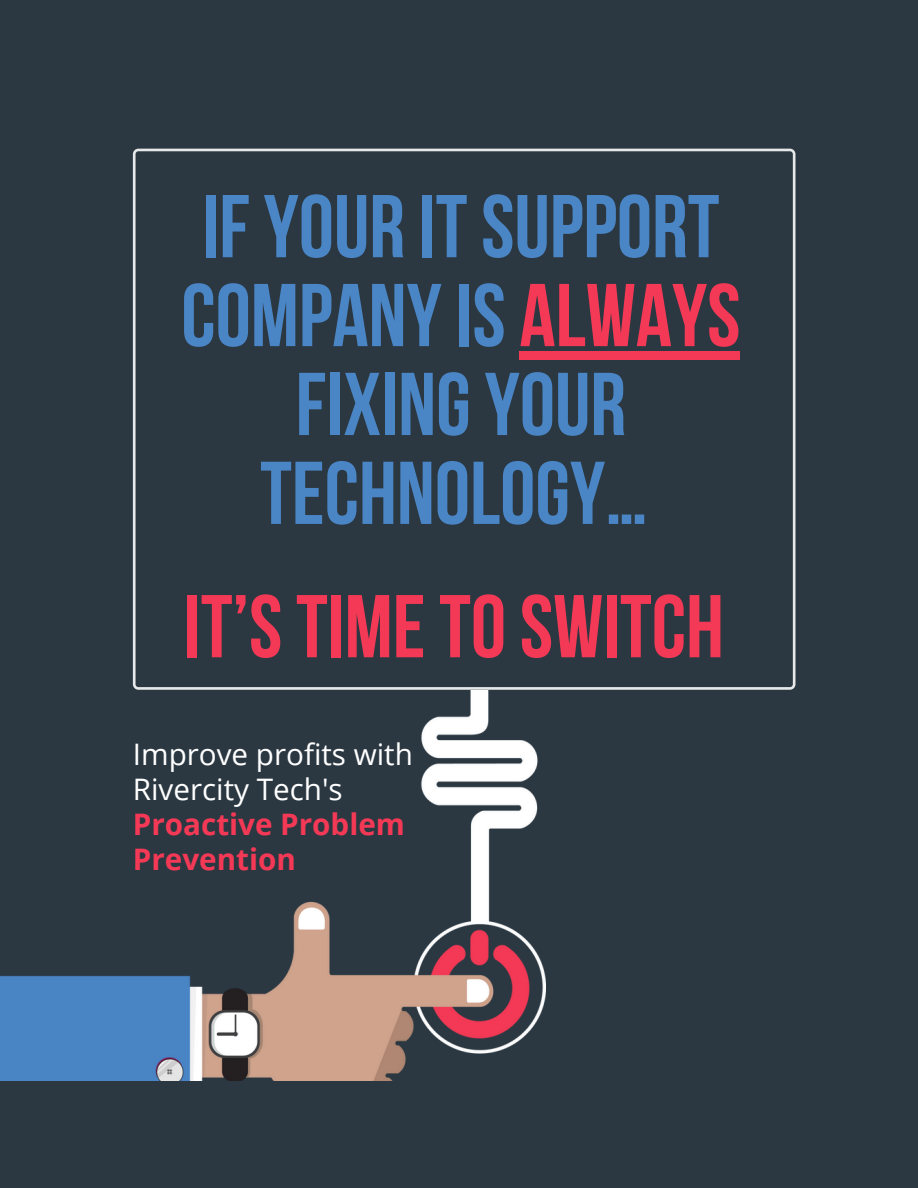
<style>
.page{position:relative;width:918px;height:1188px;background:#2b3842}
.page>*{position:absolute;margin:0;border:0;box-sizing:border-box;transform-origin:0 0}
.t1{font:700 88.95px/88.9px "Bebas Neue";color:#4a85c5;text-align:center}
.t2{font:700 88.95px "Bebas Neue";color:#f43956}
.t3{font:29.7px/35px "Open Sans";color:#fff}
.t4{font:700 29.7px/35px "Open Sans";color:#f43956}
.s1{color:#f43956}
</style>
<div class="page">
<img style="left:0;top:690px;width:546px;height:390px">
<svg style="left:133px;top:149px;width:662px;height:541px"></svg>
<div style="left:519px;top:351px;width:221px;height:9px;background:#f43956"></div>
<p class="t1" style="left:181px;top:191px;width:561px">IF YOUR IT SUPPORT<br>COMPANYIS <span class="s1">ALWAYS<br></span>FIXING YOUR<br>TECHNOLOGY…</p>
<p class="t2" style="left:184px;top:591px;width:541px">IT’S TIME TO SWITCH</p>
<p class="t3" style="left:133px;top:736px;width:282px">Improve profits with<br>Rivercity Tech's</p>
<p class="t4" style="left:133px;top:806px;width:274px">Proactive Problem<br>Prevention</p>
</div>
